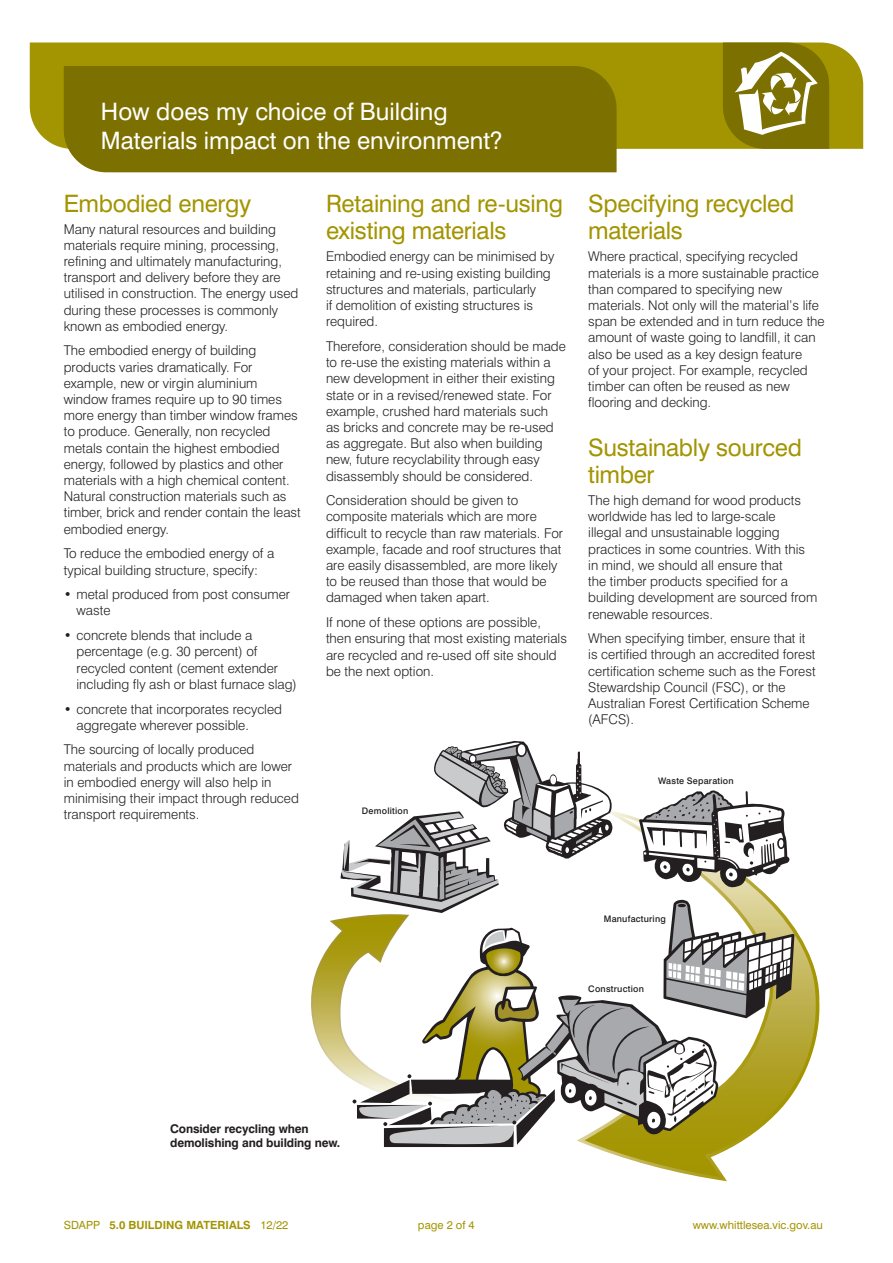
<style>
.page{position:relative;width:893px;height:1263px;background:#fff}
.page>*{position:absolute;margin:0;border:0;box-sizing:border-box;transform-origin:0 0}
.sub_heading{font:24px/27px "Swiss 721 Roman";letter-spacing:-.01em;color:#a39401}
.t1{font:24px/28.8px "Swiss 721 Roman";color:#fff}
.body_text{font:300 13.5px/16.2px "Swiss 721";color:#231f20}
.sub_heading-2{font:700 12px/14.4px "Swiss 721";letter-spacing:-.01em;color:#231f20}
.t2{font:11.25px "Swiss 721 Roman";color:#a39401}
.t3{font:700 11.25px "Swiss 721";color:#a39401}
.body_text-2{font:500 9px "Swiss 721";letter-spacing:.025em;color:#231f20}
.s1{font-family:"Swiss 721 Roman";font-weight:400}
</style>
<div class="page">
<svg style="left:593px;top:927px;width:225px;height:250px"></svg>
<svg style="left:311px;top:741px;width:483px;height:406px"></svg>
<div style="left:30px;top:43px;width:833px;height:106px;background:#a39401"></div>
<div style="left:64px;top:66px;width:553px;height:106px;background:#7c7000"></div>
<svg style="left:723px;top:43px;width:106px;height:106px"></svg>
<p class="t1" style="left:101px;top:97px;width:403px">How does my choice of Building<br>Materials impact on the environment?</p>
<p class="sub_heading" style="left:64px;top:190px;width:189px">Embodied energy</p>
<p class="sub_heading" style="left:326px;top:190px;width:238px">Retaining and re-using existing materials</p>
<p class="body_text" style="left:326px;top:248px;width:230px">Embodied energy can be minimised by retaining and re-using existing building structures and materials, particularly<br>if demolition of existing structures is required.</p>
<p class="body_text" style="left:326px;top:338px;width:241px">Therefore, consideration should be made to re-use the existing materials within a new development in either their existing state or in a revised/renewed state. For example, crushed hard materials such<br>as bricks and concrete may be re-used as aggregate. But also when building new, future recyclability through easy disassembly should be considered.</p>
<p class="body_text" style="left:326px;top:492px;width:239px">Consideration should be given to composite materials which are more difficult to recycle than raw materials. For example, facade and roof structures that are easily disassembled, are more likely to be reused than those that would be damaged when taken apart.</p>
<p class="body_text" style="left:326px;top:614px;width:242px">If none of these options are possible, then ensuring that most existing materials are recycled and re-used off site should be the next option.</p>
<p class="body_text" style="left:64px;top:220px;width:236px">Many natural resources and building materials require mining, processing, refining and ultimately manufacturing, transport and delivery before they are utilised in construction. The energy used during these processes is commonly known as embodied energy.</p>
<p class="body_text" style="left:64px;top:342px;width:239px">The embodied energy of building products varies dramatically. For example, new or virgin aluminium window frames require up to 90 times more energy than timber window frames to produce. Generally, non recycled metals contain the highest embodied energy, followed by plastics and other materials with a high chemical content.<br>Natural construction materials such as timber, brick and render contain the least embodied energy.</p>
<p class="body_text" style="left:64px;top:545px;width:212px">To reduce the embodied energy of a typical building structure, specify:</p>
<p class="body_text" style="left:77px;top:586px;width:215px;text-indent:-13px">• metal produced from post consumer waste</p>
<p class="body_text" style="left:77px;top:627px;width:222px;text-indent:-13px">• concrete blends that include a percentage (e.g. 30 percent) of recycled content (cement extender including fly ash or blast furnace slag)</p>
<p class="body_text" style="left:77px;top:700px;width:207px;text-indent:-13px">• concrete that incorporates recycled aggregate wherever possible.</p>
<p class="body_text" style="left:64px;top:741px;width:237px">The sourcing of locally produced materials and products which are lower in embodied energy will also help in minimising their impact through reduced transport requirements.</p>
<p class="body_text-2" style="left:362px;top:805px;width:48px">Demolition</p>
<p class="sub_heading" style="left:588px;top:190px;width:208px">Specifying recycled materials</p>
<p class="body_text" style="left:588px;top:248px;width:238px">Where practical, specifying recycled materials is a more sustainable practice than compared to specifying new materials. Not only will the material’s life span be extended and in turn reduce the amount of waste going to landfill, it can also be used as a key design feature<br>of your project. For example, recycled timber can often be reused as new flooring and decking.</p>
<p class="sub_heading" style="left:588px;top:433px;width:215px">Sustainably sourced timber</p>
<p class="body_text" style="left:588px;top:492px;width:231px">The high demand for wood products worldwide has led to large-scale<br>illegal and unsustainable logging practices in some countries. With this in mind, we should all ensure that<br>the timber products specified for a building development are sourced from renewable resources.</p>
<p class="body_text" style="left:588px;top:630px;width:229px">When specifying timber, ensure that it is certified through an accredited forest certification scheme such as the Forest Stewardship Council (FSC), or the Australian Forest Certification Scheme (AFCS).</p>
<p class="body_text-2" style="left:658px;top:775px;width:77px">Waste Separation</p>
<p class="body_text-2" style="left:604px;top:913px;width:64px">Manufacturing</p>
<p class="body_text-2" style="left:588px;top:984px;width:57px">Construction</p>
<p class="sub_heading-2" style="left:170px;top:1121px;width:172px">Consider recycling when demolishing and building new.</p>
<p class="t3" style="left:64px;top:1218px;width:226px"><span class="s1">SDAPP</span> 5.0 BUILDING MATERIALS <span class="s1">12/22</span></p>
<p class="t2" style="left:418px;top:1218px;width:58px">page 2 of 4</p>
<p class="t2" style="left:693px;top:1218px;width:132px">www.whittlesea.vic.gov.au</p>
</div>
